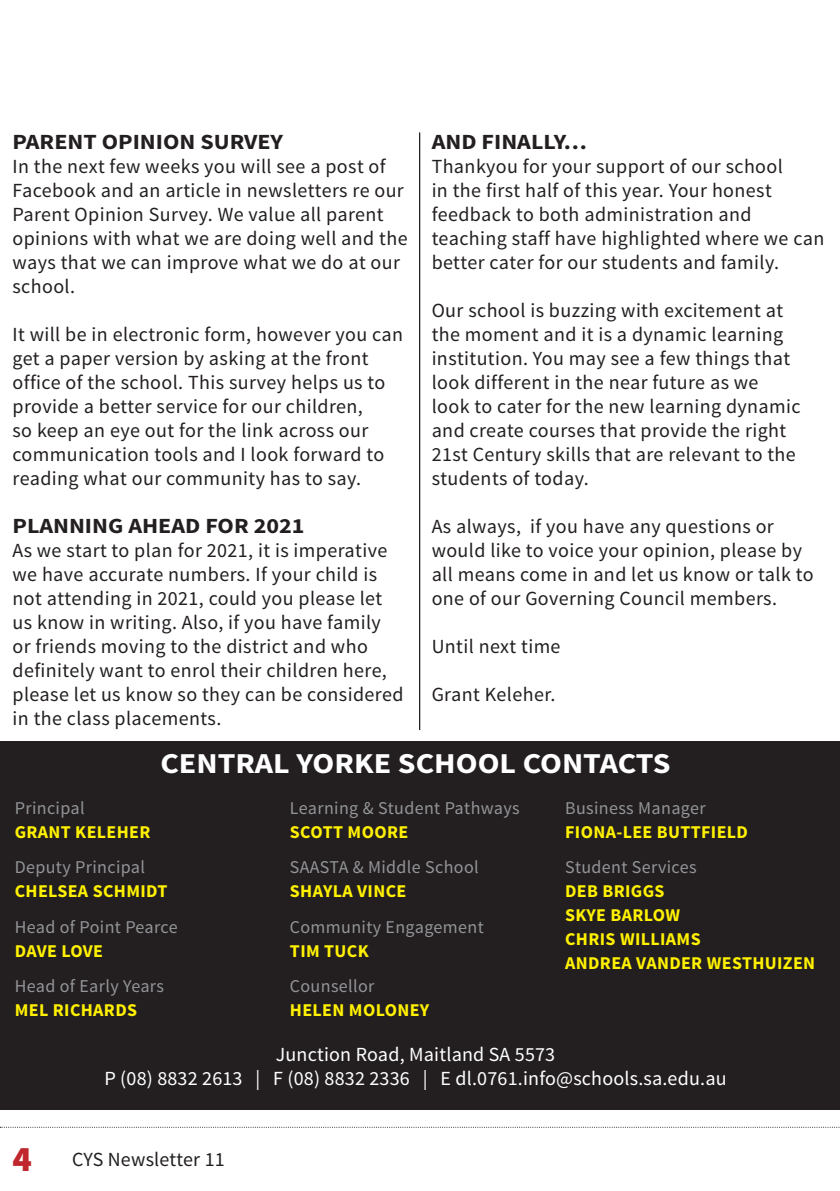
<style>
.page{position:relative;width:840px;height:1191px;background:#fff}
.page>*{position:absolute;margin:0;border:0;box-sizing:border-box;transform-origin:0 0}
.t1{font:700 28.8px "Source Sans Pro";color:#fff;scale:1.11 1}
.t2{font:700 21.6px "Source Sans Pro";color:#231f20;scale:1.11 1}
.t3{font:20px/24px "Source Sans Pro";letter-spacing:.02em;color:#231f20}
.t4{font:20px/24px "Source Sans Pro";letter-spacing:.01em;color:#fff;text-align:center}
.t5{font:18px "Source Sans Pro";letter-spacing:.02em;color:#939598}
.t6{font:700 18px/24px "Source Sans Pro";letter-spacing:.02em;color:#fff101}
.s1{font-weight:900;font-size:36px;color:#c0262d}
</style>
<div class="page">
<svg style="left:0;top:1126px;width:840px;height:1px"></svg>
<hr style="left:419px;top:133px;width:1px;height:597px;background:#231f20">
<div style="left:0;top:741px;width:838px;height:368px;background:#231f20"></div>
<p class="t2" style="left:13px;top:128px;width:245px">PARENT OPINION SURVEY</p>
<p class="t3" style="left:13px;top:154px;width:396px">In the next few weeks you will see a post of Facebook and an article in newsletters re our Parent Opinion Survey. We value all parent opinions with what we are doing well and the ways that we can improve what we do at our school.</p>
<p class="t3" style="left:13px;top:322px;width:392px">It will be in electronic form, however you can get a paper version by asking at the front office of the school. This survey helps us to provide a better service for our children,<br>so keep an eye out for the link across our communication tools and I look forward to reading what our community has to say.</p>
<p class="t2" style="left:13px;top:512px;width:264px">PLANNING AHEAD FOR 2021</p>
<p class="t3" style="left:13px;top:538px;width:392px">As we start to plan for 2021, it is imperative we have accurate numbers. If your child is not attending in 2021, could you please let us know in writing. Also, if you have family or friends moving to the district and who definitely want to enrol their children here, please let us know so they can be considered in the class placements.</p>
<p class="t2" style="left:431px;top:128px;width:141px">AND FINALLY…</p>
<p class="t3" style="left:431px;top:154px;width:394px">Thankyou for your support of our school<br>in the first half of this year. Your honest feedback to both administration and teaching staff have highlighted where we can better cater for our students and family.</p>
<p class="t3" style="left:431px;top:298px;width:370px">Our school is buzzing with excitement at the moment and it is a dynamic learning institution. You may see a few things that look different in the near future as we look to cater for the new learning dynamic and create courses that provide the right 21st Century skills that are relevant to the students of today.</p>
<p class="t3" style="left:431px;top:514px;width:383px">As always, if you have any questions or would like to voice your opinion, please by all means come in and let us know or talk to one of our Governing Council members.</p>
<p class="t3" style="left:431px;top:634px;width:130px">Until next time</p>
<p class="t3" style="left:431px;top:682px;width:125px">Grant Keleher.</p>
<h1 class="t1" style="left:160px;top:745px;width:461px">CENTRAL YORKE SCHOOL CONTACTS</h1>
<p class="t5" style="left:15px;top:797px;width:71px">Principal</p>
<p class="t6" style="left:15px;top:820px;width:137px">GRANT KELEHER</p>
<p class="t5" style="left:15px;top:856px;width:132px">Deputy Principal</p>
<p class="t6" style="left:15px;top:880px;width:154px">CHELSEA SCHMIDT</p>
<p class="t5" style="left:15px;top:915px;width:164px">Head of Point Pearce</p>
<p class="t6" style="left:15px;top:939px;width:90px">DAVE LOVE</p>
<p class="t5" style="left:15px;top:975px;width:151px">Head of Early Years</p>
<p class="t6" style="left:15px;top:998px;width:124px">MEL RICHARDS</p>
<p class="t5" style="left:290px;top:797px;width:231px">Learning &amp; Student Pathways</p>
<p class="t6" style="left:290px;top:820px;width:120px">SCOTT MOORE</p>
<p class="t5" style="left:290px;top:856px;width:190px">SAASTA &amp; Middle School</p>
<p class="t6" style="left:290px;top:880px;width:118px">SHAYLA VINCE</p>
<p class="t5" style="left:290px;top:915px;width:195px">Community Engagement</p>
<p class="t6" style="left:290px;top:939px;width:80px">TIM TUCK</p>
<p class="t5" style="left:290px;top:975px;width:86px">Counsellor</p>
<p class="t6" style="left:290px;top:998px;width:141px">HELEN MOLONEY</p>
<p class="t5" style="left:565px;top:797px;width:142px">Business Manager</p>
<p class="t6" style="left:565px;top:820px;width:184px">FIONA-LEE BUTTFIELD</p>
<p class="t5" style="left:565px;top:856px;width:133px">Student Services</p>
<p class="t6" style="left:565px;top:880px;width:251px">DEB BRIGGS<br>SKYE BARLOW<br>CHRIS WILLIAMS<br>ANDREA VANDER WESTHUIZEN</p>
<p class="t4" style="left:104px;top:1042px;width:623px">Junction Road, Maitland SA 5573<br>P (08) 8832 2613 | F (08) 8832 2336 | E dl.0761.info@schools.sa.edu.au</p>
<p class="t3" style="left:13px;top:1147px;width:214px"><span class="s1">4</span> CYS Newsletter 11</p>
</div>
